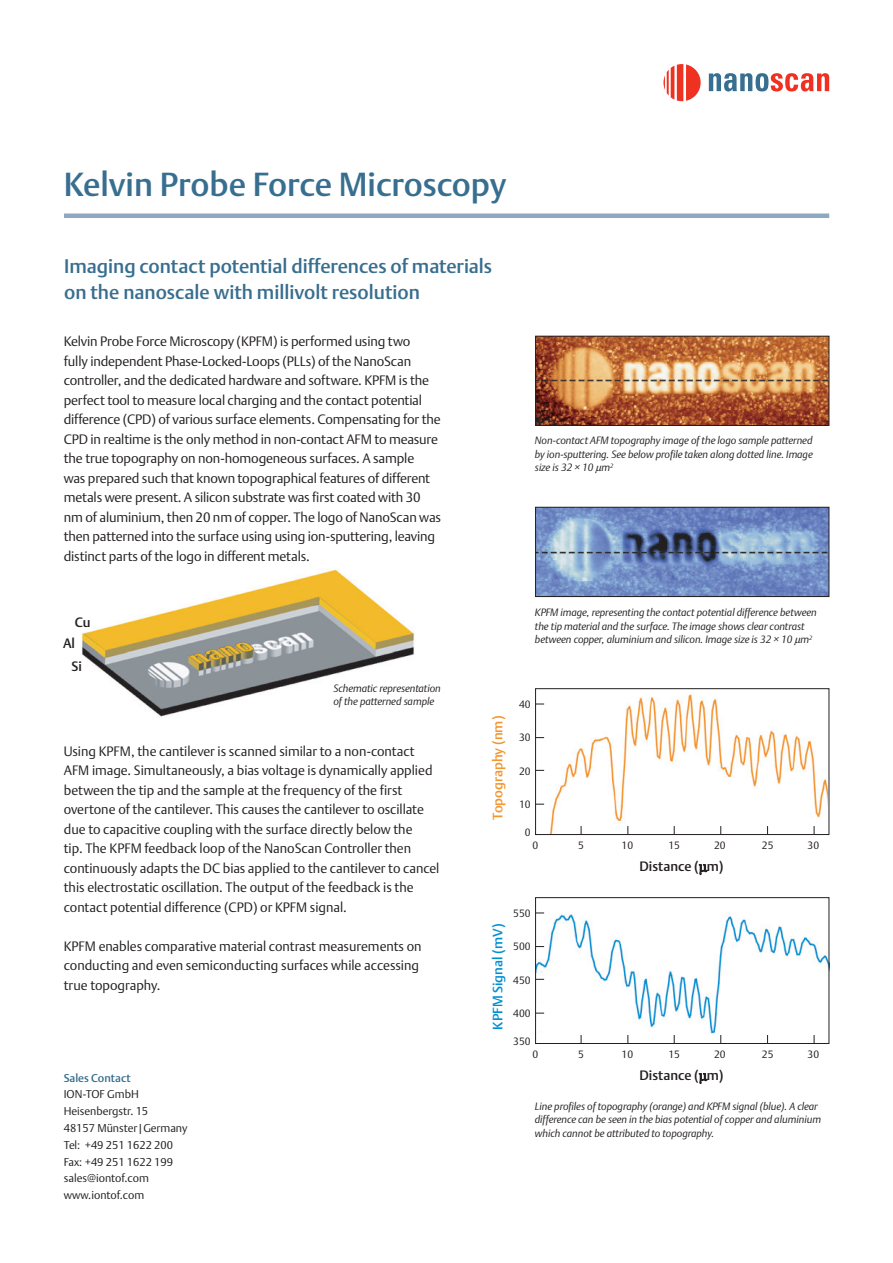
<style>
.page{position:relative;width:893px;height:1263px;background:#fff}
.page>*{position:absolute;margin:0;border:0;box-sizing:border-box;transform-origin:0 0}
.t1{font:500 33px "DTL Argo T";color:#386e8f}
.t2{font:500 19.5px/26.2px "DTL Argo T";color:#386e8f}
.t3{font:300 13.5px/19.5px "DTL Argo T";letter-spacing:-.01em;color:#231f20}
.t4{font:500 13.5px/21.3px "DTL Argo T";color:#231f20}
.t5{font:500 13.5px "DTL Argo T";color:#f3942d}
.t6{font:500 13.5px "DTL Argo T";color:#008fd2}
.t7{font:300 11.25px/16.8px "DTL Argo T";color:#231f20}
.t8{font:500 11.25px "DTL Argo T";color:#386e8f}
.t9{font:italic 300 10.5px/13.5px "DTL Argo T";letter-spacing:-.005em;color:#231f20}
.t10{font:300 10.5px "DTL Argo T";color:#231f20}
.s1{font-size:15.75px}
</style>
<div class="page">
<img style="left:549px;top:694px;width:278px;height:139px">
<div style="left:555px;top:825px;width:273px;height:9px;background:#fff"></div>
<svg style="left:709px;top:73px;width:120px;height:18px"></svg>
<svg style="left:663px;top:64px;width:38px;height:37px"></svg>
<div style="left:64px;top:213px;width:765px;height:5px;background:#8da9c1"></div>
<img style="left:537px;top:338px;width:290px;height:86px">
<div style="left:535px;top:336px;width:294px;height:90px;border:1px solid #231f20"></div>
<img style="left:537px;top:509px;width:290px;height:86px">
<div style="left:535px;top:507px;width:294px;height:90px;border:1px solid #231f20"></div>
<img style="left:537px;top:912px;width:290px;height:122px">
<svg style="left:699px;top:864px;width:8px;height:11px"></svg>
<img style="left:82px;top:569px;width:332px;height:148px">
<div style="left:535px;top:688px;width:294px;height:147px;border:1px solid #231f20"></div>
<svg style="left:699px;top:1073px;width:8px;height:11px"></svg>
<div style="left:535px;top:897px;width:294px;height:147px;border:1px solid #231f20"></div>
<h1 class="t1" style="left:64px;top:164px;width:444px">Kelvin Probe Force Microscopy</h1>
<h2 class="t2" style="left:64px;top:253px;width:430px">Imaging contact potential differences of materials on the nanoscale with millivolt resolution</h2>
<p class="t3" style="left:64px;top:332px;width:379px">Kelvin Probe Force Microscopy (KPFM) is performed using two<br>fully independent Phase-Locked-Loops (PLLs) of the NanoScan controller, and the dedicated hardware and software. KPFM is the perfect tool to measure local charging and the contact potential difference (CPD) of various surface elements. Compensating for the CPD in realtime is the only method in non-contact AFM to measure the true topography on non-homogeneous surfaces. A sample<br>was prepared such that known topographical features of different metals were present. A silicon substrate was first coated with 30 nm of aluminium, then 20 nm of copper. The logo of NanoScan was then patterned into the surface using using ion-sputtering, leaving distinct parts of the logo in different metals.</p>
<p class="t9" style="left:535px;top:434px;width:279px;text-align:justify">Non-contact AFM topography image of the logo sample patterned by ion-sputtering. See below profile taken along dotted line. Image size is 32 × 10 µm<sup>2</sup></p>
<p class="t4" style="left:63px;top:611px;width:29px;text-indent:12px">Cu<br>Al</p>
<p class="t4" style="left:72px;top:655px;width:12px">Si</p>
<p class="t9" style="left:333px;top:681px;width:109px">Schematic representation of the patterned sample</p>
<p class="t3" style="left:64px;top:741px;width:377px">Using KPFM, the cantilever is scanned similar to a non-contact AFM image. Simultaneously, a bias voltage is dynamically applied between the tip and the sample at the frequency of the first overtone of the cantilever. This causes the cantilever to oscillate due to capacitive coupling with the surface directly below the<br>tip. The KPFM feedback loop of the NanoScan Controller then continuously adapts the DC bias applied to the cantilever to cancel this electrostatic oscillation. The output of the feedback is the contact potential difference (CPD) or KPFM signal.</p>
<p class="t3" style="left:64px;top:936px;width:359px">KPFM enables comparative material contrast measurements on conducting and even semiconducting surfaces while accessing true topography.</p>
<p class="t8" style="left:64px;top:1071px;width:69px">Sales Contact</p>
<p class="t7" style="left:64px;top:1086px;width:125px">ION-TOF GmbH<br>Heisenbergstr. 15<br>48157 Münster|Germany<br>Tel: +49 251 1622 200<br>Fax: +49 251 1622 199 sales@iontof.com www.iontof.com</p>
<p class="t9" style="left:535px;top:606px;width:283px">KPFM image, representing the contact potential difference between the tip material and the surface. The image shows clear contrast between copper, aluminium and silicon. Image size is 32 × 10 µm<sup>2</sup></p>
<p class="t5" style="left:490px;top:820px;width:105px;rotate:-90deg">Topography (nm)</p>
<p class="t10" style="left:519px;top:698px;width:13px">40</p>
<p class="t10" style="left:519px;top:731px;width:13px">30</p>
<p class="t10" style="left:519px;top:765px;width:13px">20</p>
<p class="t10" style="left:519px;top:798px;width:13px">10</p>
<p class="t10" style="left:525px;top:826px;width:7px">0</p>
<p class="t10" style="left:533px;top:839px;width:7px">0</p>
<p class="t10" style="left:578px;top:839px;width:7px">5</p>
<p class="t10" style="left:622px;top:839px;width:13px">10</p>
<p class="t10" style="left:668px;top:839px;width:13px">15</p>
<p class="t10" style="left:714px;top:839px;width:13px">20</p>
<p class="t10" style="left:762px;top:839px;width:13px">25</p>
<p class="t10" style="left:808px;top:839px;width:13px">30</p>
<p class="t4" style="left:639px;top:856px;width:86px">Distance (<span class="s1">µ</span>m)</p>
<p class="t6" style="left:490px;top:1030px;width:108px;rotate:-90deg">KPFM Signal (mV)</p>
<p class="t10" style="left:513px;top:907px;width:19px">550</p>
<p class="t10" style="left:513px;top:940px;width:19px">500</p>
<p class="t10" style="left:513px;top:974px;width:19px">450</p>
<p class="t10" style="left:513px;top:1007px;width:19px">400</p>
<p class="t10" style="left:513px;top:1035px;width:19px">350</p>
<p class="t10" style="left:533px;top:1047px;width:7px">0</p>
<p class="t10" style="left:578px;top:1047px;width:7px">5</p>
<p class="t10" style="left:622px;top:1047px;width:13px">10</p>
<p class="t10" style="left:668px;top:1047px;width:13px">15</p>
<p class="t10" style="left:714px;top:1047px;width:13px">20</p>
<p class="t10" style="left:762px;top:1047px;width:13px">25</p>
<p class="t10" style="left:808px;top:1047px;width:13px">30</p>
<p class="t4" style="left:639px;top:1065px;width:86px">Distance (<span class="s1">µ</span>m)</p>
<p class="t9" style="left:535px;top:1099px;width:288px">Line profiles of topography (orange) and KPFM signal (blue). A clear difference can be seen in the bias potential of copper and aluminium which cannot be attributed to topography.</p>
</div>
